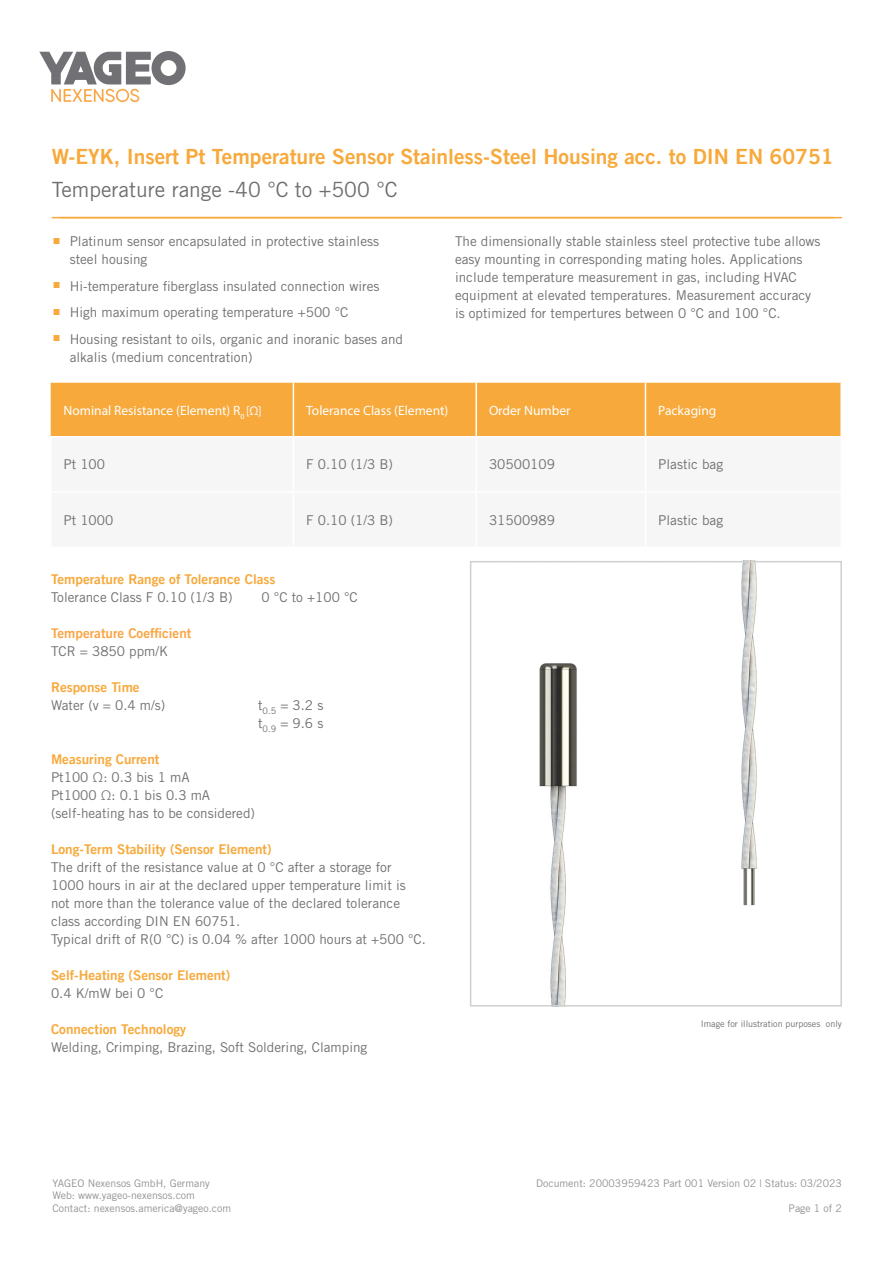
<style>
.page{position:relative;width:893px;height:1263px;background:#fff}
.page>*{position:absolute;margin:0;border:0;box-sizing:border-box;transform-origin:0 0}
.t1{font:21px "Trade Gothic LT Bold Two";color:#f7a93b}
.t2{font:21px "Trade Gothic LT Std";color:#706f6f}
.Bullets{font:13.5px/18px "Trade Gothic LT Std";color:#706f6f}
.t3{font:13.5px "Trade Gothic LT Bold Two";color:#f7a93b}
.t4{font:13.5px "Myriad Pro";color:#fff}
.t5{font:13.5px "Trade Gothic LT Bold Two";color:#f9a646}
.t6{font:10.5px "Trade Gothic LT Std";color:#929292}
.t7{font:9px "Trade Gothic LT Std";color:#706f6f}
.s1{font-size:12.75px;color:#f6f6f6}
</style>
<div class="page">
<svg style="left:39px;top:51px;width:147px;height:51px"></svg>
<hr style="left:52px;top:217px;width:790px;height:1px;background:#f7a93b">
<div style="left:51px;top:383px;width:789px;height:53px;background:#f7a93b"></div>
<hr style="left:293px;top:383px;width:1px;height:53px;background:#fff">
<hr style="left:475px;top:383px;width:2px;height:53px;background:#fff">
<hr style="left:645px;top:383px;width:1px;height:53px;background:#fff">
<img style="left:539px;top:564px;width:218px;height:439px">
<div style="left:470px;top:561px;width:372px;height:445px;border:2px solid #d0d0d0"></div>
<p class="t1" style="left:52px;top:143px;width:784px">W-EYK, Insert Pt Temperature Sensor Stainless-Steel Housing acc. to DIN EN 60751</p>
<p class="t2" style="left:52px;top:177px;width:347px">Temperature range -40 °C to +500 °C</p>
<p class="Bullets" style="left:455px;top:232px;width:367px">The dimensionally stable stainless steel protective tube allows</p>
<p class="Bullets" style="left:455px;top:250px;width:349px">easy mounting in corresponding mating holes. Applications</p>
<p class="Bullets" style="left:455px;top:268px;width:343px">include temperature measurement in gas, including HVAC</p>
<p class="Bullets" style="left:455px;top:286px;width:358px">equipment at elevated temperatures. Measurement accuracy</p>
<p class="Bullets" style="left:455px;top:304px;width:327px">is optimized for tempertures between 0 °C and 100 °C.</p>
<p class="Bullets" style="left:70px;top:232px;width:311px;text-indent:-17px"><sup>■</sup> Platinum sensor encapsulated in protective stainless steel housing</p>
<p class="Bullets" style="left:53px;top:277px;width:328px"><sup>■</sup> Hi-temperature fiberglass insulated connection wires</p>
<p class="Bullets" style="left:53px;top:303px;width:297px"><sup>■</sup> High maximum operating temperature +500 °C</p>
<p class="Bullets" style="left:70px;top:330px;width:335px;text-indent:-17px"><sup>■</sup> Housing resistant to oils, organic and inoranic bases and alkalis (medium concentration)</p>
<p class="t4" style="left:63px;top:402px;width:200px">Nominal Resistance (Element) R<sub>0</sub> <span class="s1">[Ω]</span></p>
<p class="t4" style="left:306px;top:402px;width:144px">Tolerance Class (Element)</p>
<p class="t4" style="left:489px;top:402px;width:83px">Order Number</p>
<p class="t4" style="left:658px;top:402px;width:60px">Packaging</p>
<p class="Bullets" style="left:63px;top:455px;width:43px">Pt 100</p>
<p class="Bullets" style="left:306px;top:455px;width:88px">F 0.10 (1/3 B)</p>
<p class="Bullets" style="left:489px;top:455px;width:67px">30500109</p>
<p class="Bullets" style="left:658px;top:455px;width:66px">Plastic bag</p>
<p class="Bullets" style="left:63px;top:510px;width:51px">Pt 1000</p>
<p class="Bullets" style="left:306px;top:510px;width:88px">F 0.10 (1/3 B)</p>
<p class="Bullets" style="left:489px;top:510px;width:67px">31500989</p>
<p class="Bullets" style="left:658px;top:510px;width:66px">Plastic bag</p>
<p class="t3" style="left:51px;top:571px;width:226px">Temperature Range of Tolerance Class</p>
<p class="Bullets" style="left:51px;top:588px;width:183px">Tolerance Class F 0.10 (1/3 B)</p>
<p class="Bullets" style="left:262px;top:588px;width:98px">0 °C to +100 °C</p>
<p class="t5" style="left:51px;top:625px;width:142px">Temperature Coefficient</p>
<p class="Bullets" style="left:51px;top:642px;width:119px">TCR = 3850 ppm/K</p>
<p class="t3" style="left:51px;top:679px;width:90px">Response Time</p>
<p class="Bullets" style="left:51px;top:696px;width:116px">Water (v = 0.4 m/s)</p>
<p class="Bullets" style="left:258px;top:696px;width:67px">t<sub>0.5</sub> = 3.2 s</p>
<p class="Bullets" style="left:258px;top:714px;width:67px">t<sub>0.9</sub> = 9.6 s</p>
<p class="t3" style="left:51px;top:751px;width:110px">Measuring Current</p>
<p class="Bullets" style="left:51px;top:768px;width:140px">Pt100 Ω: 0.3 bis 1 mA</p>
<p class="Bullets" style="left:51px;top:786px;width:161px">Pt1000 Ω: 0.1 bis 0.3 mA</p>
<p class="Bullets" style="left:51px;top:804px;width:205px">(self-heating has to be considered)</p>
<p class="t3" style="left:51px;top:841px;width:222px">Long-Term Stability (Sensor Element)</p>
<p class="Bullets" style="left:51px;top:858px;width:342px">The drift of the resistance value at 0 °C after a storage for</p>
<p class="Bullets" style="left:51px;top:876px;width:356px">1000 hours in air at the declared upper temperature limit is</p>
<p class="Bullets" style="left:51px;top:894px;width:351px">not more than the tolerance value of the declared tolerance</p>
<p class="Bullets" style="left:51px;top:912px;width:191px">class according DIN EN 60751.</p>
<p class="Bullets" style="left:51px;top:930px;width:376px">Typical drift of R(0 °C) is 0.04 % after 1000 hours at +500 °C.</p>
<p class="t3" style="left:51px;top:967px;width:181px">Self-Heating (Sensor Element)</p>
<p class="Bullets" style="left:51px;top:984px;width:114px">0.4 K/mW bei 0 °C</p>
<p class="t3" style="left:51px;top:1021px;width:137px">Connection Technology</p>
<p class="Bullets" style="left:51px;top:1038px;width:318px">Welding, Crimping, Brazing, Soft Soldering, Clamping</p>
<p class="t7" style="left:701px;top:1018px;width:143px">Image for illustration purposes only</p>
<p class="t6" style="left:52px;top:1176px;width:159px">YAGEO Nexensos GmbH, Germany</p>
<p class="t6" style="left:536px;top:1176px;width:307px">Document: 20003959423 Part 001 Version 02 | Status: 03/2023</p>
<p class="t6" style="left:52px;top:1189px;width:144px">Web: www.yageo-nexensos.com</p>
<p class="t6" style="left:52px;top:1202px;width:180px">Contact: nexensos.america@yageo.com</p>
<p class="t6" style="left:789px;top:1202px;width:55px">Page 1 of 2</p>
</div>
